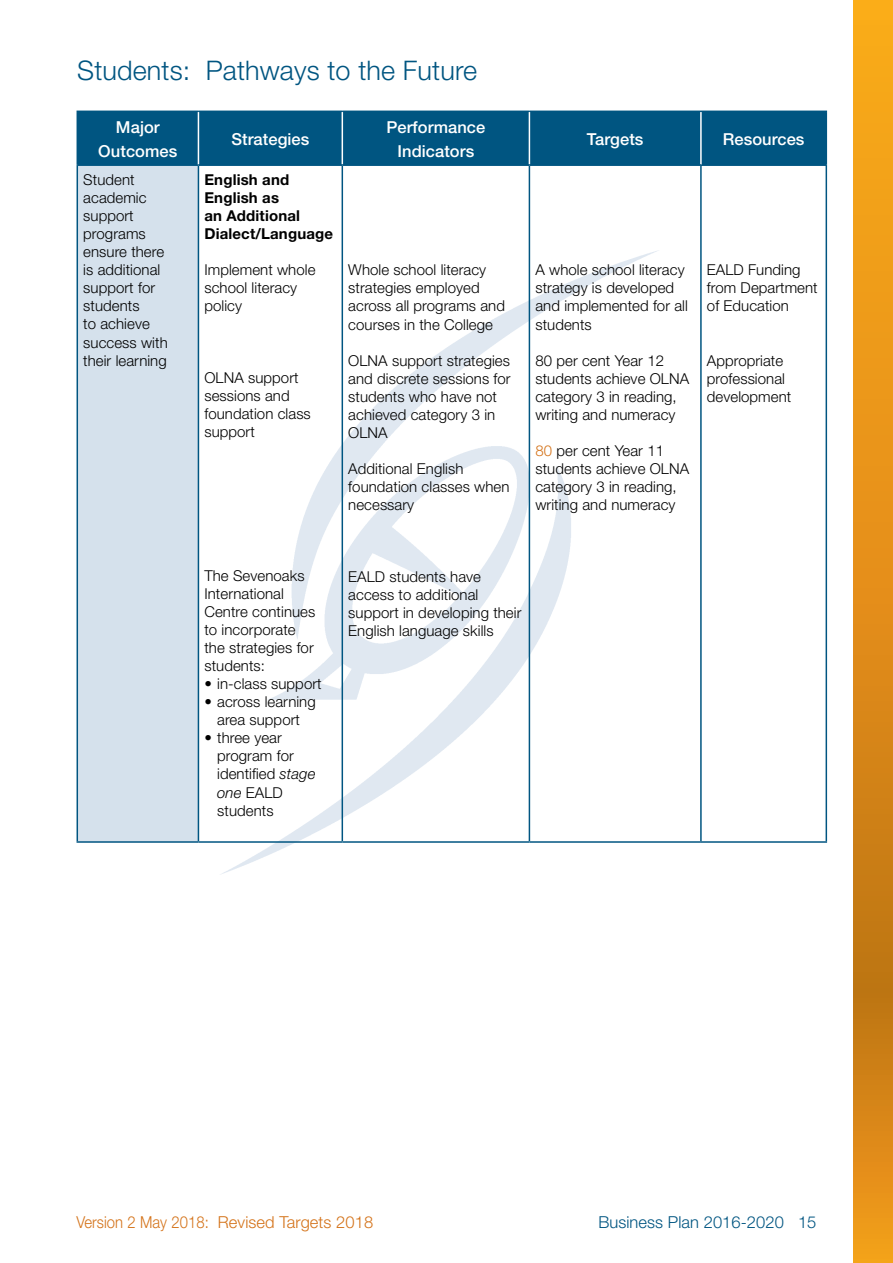
<style>
.page{position:relative;width:893px;height:1263px;background:#fff}
.page>*{position:absolute;margin:0;border:0;box-sizing:border-box;transform-origin:0 0}
.t1{font:300 27px "Helvetica Neue";letter-spacing:.005em;color:#005581}
.t2{font:500 16.5px/24px "Helvetica Neue";letter-spacing:.005em;color:#fff;text-align:center}
.t3{font:300 16.5px "Helvetica Neue";letter-spacing:.005em;color:#d4731a;scale:.9 1}
.t4{font:300 16.5px "Helvetica Neue";letter-spacing:.005em;color:#005581}
.t5{font:300 15px/18px "Helvetica Neue";letter-spacing:.005em;color:#000}
.t6{font:700 15px/18px "Helvetica Neue";letter-spacing:.01em;color:#000}
.s1{color:#d4731a}
.s2{font-style:italic}
</style>
<div class="page">
<svg style="left:853px;top:0;width:40px;height:1263px;background:#e19018"></svg>
<img style="left:222px;top:251px;width:435px;height:623px">
<div style="left:78px;top:112px;width:748px;height:52px;background:#005581"></div>
<div style="left:77px;top:165px;width:121px;height:677px;background:#d5e1ec"></div>
<hr style="left:701px;top:841px;width:126px;height:2px;background:#005581">
<hr style="left:77px;top:111px;width:121px;height:1px;background:#005581">
<hr style="left:77px;top:112px;width:1px;height:52px;background:#005581">
<hr style="left:198px;top:111px;width:144px;height:1px;background:#005581">
<hr style="left:342px;top:111px;width:187px;height:1px;background:#005581">
<hr style="left:529px;top:111px;width:172px;height:1px;background:#005581">
<hr style="left:701px;top:111px;width:126px;height:1px;background:#005581">
<hr style="left:826px;top:112px;width:1px;height:52px;background:#005581">
<hr style="left:77px;top:164px;width:121px;height:2px;background:#005581">
<hr style="left:701px;top:164px;width:126px;height:2px;background:#005581">
<hr style="left:198px;top:112px;width:1px;height:52px;background:#fff">
<hr style="left:342px;top:112px;width:1px;height:52px;background:#fff">
<hr style="left:529px;top:112px;width:1px;height:52px;background:#fff">
<hr style="left:700px;top:112px;width:2px;height:52px;background:#fff">
<hr style="left:77px;top:841px;width:121px;height:2px;background:#005581">
<hr style="left:198px;top:841px;width:144px;height:2px;background:#005581">
<hr style="left:77px;top:166px;width:1px;height:675px;background:#005581">
<hr style="left:342px;top:841px;width:187px;height:2px;background:#005581">
<hr style="left:826px;top:166px;width:1px;height:675px;background:#005581">
<hr style="left:198px;top:164px;width:144px;height:2px;background:#005581">
<hr style="left:198px;top:166px;width:1px;height:675px;background:#005581">
<hr style="left:342px;top:164px;width:187px;height:2px;background:#005581">
<hr style="left:342px;top:166px;width:1px;height:675px;background:#005581">
<hr style="left:529px;top:164px;width:172px;height:2px;background:#005581">
<hr style="left:529px;top:166px;width:1px;height:675px;background:#005581">
<hr style="left:700px;top:166px;width:2px;height:675px;background:#005581">
<hr style="left:529px;top:841px;width:172px;height:2px;background:#005581">
<h1 class="t1" style="left:77px;top:54px;width:401px">Students: Pathways to the Future</h1>
<p class="t2" style="left:98px;top:115px;width:81px">Major<br>Outcomes</p>
<p class="t2" style="left:231px;top:127px;width:80px">Strategies</p>
<p class="t2" style="left:386px;top:115px;width:100px">Performance<br>Indicators</p>
<p class="t5" style="left:83px;top:171px;width:86px">Student academic support programs ensure there is additional support for students<br>to achieve success with their learning</p>
<p class="t6" style="left:204px;top:171px;width:130px">English and<br>English as<br>an Additional<br>Dialect/Language</p>
<p class="t5" style="left:204px;top:261px;width:113px">Implement whole school literacy policy</p>
<p class="t5" style="left:204px;top:369px;width:108px">OLNA support sessions and foundation class support</p>
<p class="t5" style="left:348px;top:261px;width:158px">Whole school literacy strategies employed across all programs and courses in the College</p>
<p class="t5" style="left:348px;top:351px;width:164px">OLNA support strategies and discrete sessions for students who have not achieved category 3 in<br>OLNA</p>
<p class="t5" style="left:348px;top:459px;width:163px">Additional English foundation classes when necessary</p>
<p class="t2" style="left:587px;top:127px;width:58px">Targets</p>
<p class="t2" style="left:723px;top:127px;width:83px">Resources</p>
<p class="t5" style="left:535px;top:261px;width:154px">A whole school literacy strategy is developed and implemented for all students</p>
<p class="t5" style="left:535px;top:351px;width:155px">80 per cent Year 12 students achieve OLNA category 3 in reading, writing and numeracy</p>
<p class="t5" style="left:535px;top:441px;width:155px"><span class="s1">80</span> per cent Year 11 students achieve OLNA category 3 in reading, writing and numeracy</p>
<p class="t5" style="left:707px;top:261px;width:112px">EALD Funding from Department of Education</p>
<p class="t5" style="left:707px;top:351px;width:86px">Appropriate professional development</p>
<p class="t5" style="left:204px;top:567px;width:112px">The Sevenoaks<br>International<br>Centre continues to incorporate the strategies for students:</p>
<p class="t5" style="left:204px;top:675px;width:119px">• in-class support</p>
<p class="t5" style="left:204px;top:693px;width:113px;text-align:center">• across learning area support</p>
<p class="t5" style="left:217px;top:729px;width:100px;text-indent:-13px">• three year program for identified <span class="s2">stage one</span> EALD students</p>
<p class="t5" style="left:348px;top:567px;width:175px">EALD students have access to additional support in developing their<br>English language skills</p>
<p class="t3" style="left:76px;top:1212px;width:331px">Version 2 May 2018: Revised Targets 2018</p>
<p class="t4" style="left:598px;top:1212px;width:220px">Business Plan 2016-2020 15</p>
</div>
